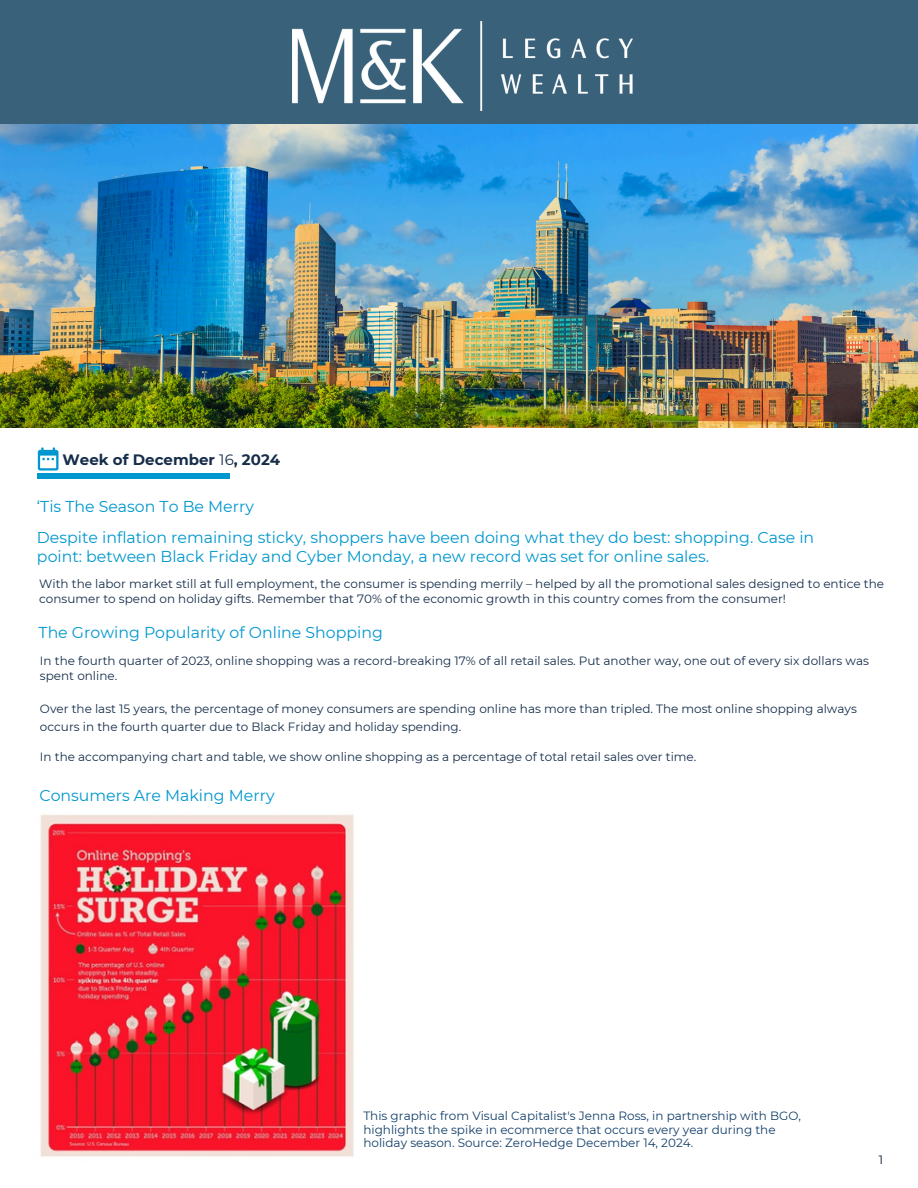
<style>
.page{position:relative;width:918px;height:1188px;background:#fff}
.page>*{position:absolute;margin:0;border:0;box-sizing:border-box;transform-origin:0 0}
.t1{font:15.75px/30.3px "Montserrat";color:#0097ce}
.t2{font:700 15px "Montserrat";color:#162d4a}
.t3{font:12px/14.7px "Montserrat";color:#152d4a}
.t4{font:12px/13.5px "Montserrat";color:#123e68}
.t5{font:12px "Montserrat";color:#00182f}
.s1{font-weight:400}
</style>
<div class="page">
<svg style="left:38px;top:448px;width:21px;height:23px"></svg>
<hr style="left:38px;top:474px;width:192px;height:4px;background:#0097ce">
<img style="left:40px;top:814px;width:314px;height:343px">
<div style="left:0;top:0;width:918px;height:332px;background:#3a617a"></div>
<img style="left:292px;top:22px;width:340px;height:89px">
<img style="left:0;top:125px;width:918px;height:303px">
<p class="t2" style="left:62px;top:450px;width:219px">Week of December <span class="s1">16</span>, 2024</p>
<p class="t1" style="left:37px;top:491px;width:779px">‘Tis The Season To Be Merry<br>Despite inflation remaining sticky, shoppers have been doing what they do best: shopping. Case in</p>
<p class="t1" style="left:37px;top:541px;width:674px">point: between Black Friday and Cyber Monday, a new record was set for online sales.</p>
<p class="t3" style="left:39px;top:577px;width:846px">With the labor market still at full employment, the consumer is spending merrily – helped by all the promotional sales designed to entice the consumer to spend on holiday gifts. Remember that 70% of the economic growth in this country comes from the consumer!</p>
<p class="t1" style="left:39px;top:617px;width:346px">The Growing Popularity of Online Shopping</p>
<p class="t3" style="left:40px;top:654px;width:831px">In the fourth quarter of 2023, online shopping was a record-breaking 17% of all retail sales. Put another way, one out of every six dollars was spent online.</p>
<p class="t3" style="left:40px;top:701px;width:818px">Over the last 15 years, the percentage of money consumers are spending online has more than tripled. The most online shopping always</p>
<p class="t3" style="left:40px;top:719px;width:423px">occurs in the fourth quarter due to Black Friday and holiday spending.</p>
<p class="t3" style="left:40px;top:749px;width:658px">In the accompanying chart and table, we show online shopping as a percentage of total retail sales over time.</p>
<p class="t1" style="left:39px;top:781px;width:237px">Consumers Are Making Merry</p>
<p class="t4" style="left:363px;top:1109px;width:439px">This graphic from Visual Capitalist's Jenna Ross, in partnership with BGO, highlights the spike in ecommerce that occurs every year during the holiday season. Source: ZeroHedge December 14, 2024.</p>
<p class="t5" style="left:879px;top:1153px;width:6px">1</p>
</div>
